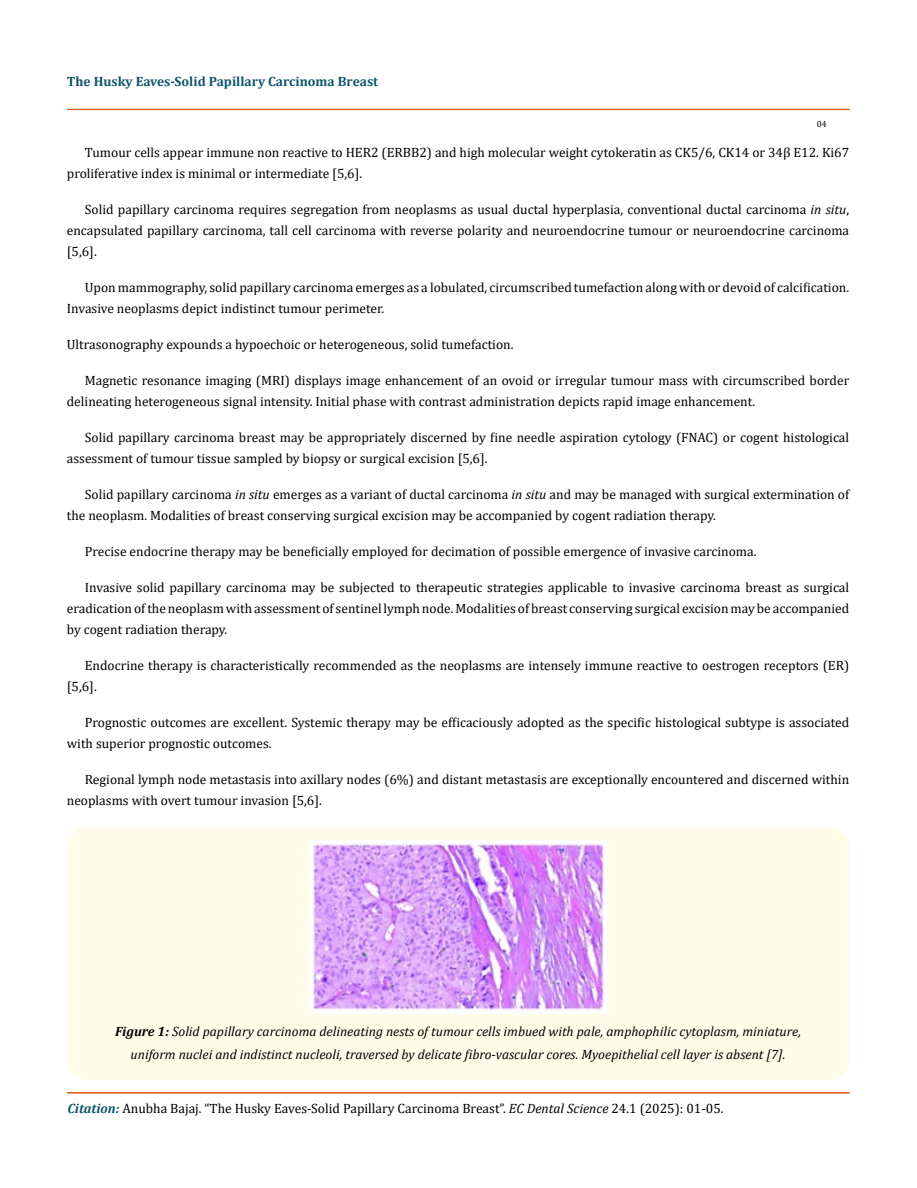
<style>
.page{position:relative;width:917px;height:1188px;background:#fff}
.page>*{position:absolute;margin:0;border:0;box-sizing:border-box;transform-origin:0 0}
.t1{font:13.5px/21px "Cambria";color:#000}
.t2{font:italic 13.5px/22.5px "Cambria";color:#000;text-align:center}
.t3{font:700 13.5px "Cambria";color:#0e546a}
.t4{font:9px "Cambria";color:#000}
.s1{font-style:italic}
.s2{font-weight:700}
.s3{font-weight:700;font-style:italic;color:#0e546a}
</style>
<div class="page">
<div style="left:67px;top:109px;width:782px;height:1px;border:1px solid #e05d1a"></div>
<div style="left:68px;top:827px;width:781px;height:253px;background:#fffde9;border-radius:19px"></div>
<img style="left:309px;top:840px;width:297px;height:173px">
<p class="t3" style="left:67px;top:72px;width:313px">The Husky Eaves-Solid Papillary Carcinoma Breast</p>
<p class="t4" style="left:816px;top:118px;width:11px">04</p>
<p class="t1" style="left:67px;top:142px;width:783px;text-indent:18px">Tumour cells appear immune non reactive to HER2 (ERBB2) and high molecular weight cytokeratin as CK5/6, CK14 or 34β E12. Ki67 proliferative index is minimal or intermediate [5,6].</p>
<p class="t1" style="left:67px;top:199px;width:783px;text-align:justify;text-indent:18px">Solid papillary carcinoma requires segregation from neoplasms as usual ductal hyperplasia, conventional ductal carcinoma <span class="s1">in situ</span>, encapsulated papillary carcinoma, tall cell carcinoma with reverse polarity and neuroendocrine tumour or neuroendocrine carcinoma [5,6].</p>
<p class="t1" style="left:67px;top:277px;width:783px;text-indent:18px">Upon mammography, solid papillary carcinoma emerges as a lobulated, circumscribed tumefaction along with or devoid of calcification.<br>Invasive neoplasms depict indistinct tumour perimeter.</p>
<p class="t1" style="left:67px;top:334px;width:448px">Ultrasonography expounds a hypoechoic or heterogeneous, solid tumefaction.</p>
<p class="t1" style="left:67px;top:370px;width:784px;text-indent:18px">Magnetic resonance imaging (MRI) displays image enhancement of an ovoid or irregular tumour mass with circumscribed border delineating heterogeneous signal intensity. Initial phase with contrast administration depicts rapid image enhancement.</p>
<p class="t1" style="left:67px;top:427px;width:783px;text-indent:18px">Solid papillary carcinoma breast may be appropriately discerned by fine needle aspiration cytology (FNAC) or cogent histological assessment of tumour tissue sampled by biopsy or surgical excision [5,6].</p>
<p class="t1" style="left:67px;top:484px;width:783px;text-indent:18px">Solid papillary carcinoma <span class="s1">in situ</span> emerges as a variant of ductal carcinoma <span class="s1">in situ</span> and may be managed with surgical extermination of the neoplasm. Modalities of breast conserving surgical excision may be accompanied by cogent radiation therapy.</p>
<p class="t1" style="left:85px;top:541px;width:673px">Precise endocrine therapy may be beneficially employed for decimation of possible emergence of invasive carcinoma.</p>
<p class="t1" style="left:67px;top:577px;width:783px;text-align:justify;text-indent:18px">Invasive solid papillary carcinoma may be subjected to therapeutic strategies applicable to invasive carcinoma breast as surgical eradication of the neoplasm with assessment of sentinel lymph node. Modalities of breast conserving surgical excision may be accompanied by cogent radiation therapy.</p>
<p class="t1" style="left:67px;top:655px;width:784px;text-indent:18px">Endocrine therapy is characteristically recommended as the neoplasms are intensely immune reactive to oestrogen receptors (ER) [5,6].</p>
<p class="t1" style="left:67px;top:712px;width:783px;text-indent:18px">Prognostic outcomes are excellent. Systemic therapy may be efficaciously adopted as the specific histological subtype is associated with superior prognostic outcomes.</p>
<p class="t1" style="left:67px;top:769px;width:783px;text-indent:18px">Regional lymph node metastasis into axillary nodes (6%) and distant metastasis are exceptionally encountered and discerned within neoplasms with overt tumour invasion [5,6].</p>
<p class="t2" style="left:115px;top:1020px;width:687px"><span class="s2">Figure 1:</span> Solid papillary carcinoma delineating nests of tumour cells imbued with pale, amphophilic cytoplasm, miniature, uniform nuclei and indistinct nucleoli, traversed by delicate fibro-vascular cores. Myoepithelial cell layer is absent [7].</p>
<p class="t1" style="left:68px;top:1098px;width:657px"><span class="s3">Citation:</span> Anubha Bajaj. “The Husky Eaves-Solid Papillary Carcinoma Breast”. <span class="s1">EC Dental Science</span> 24.1 (2025): 01-05.</p>
</div>
